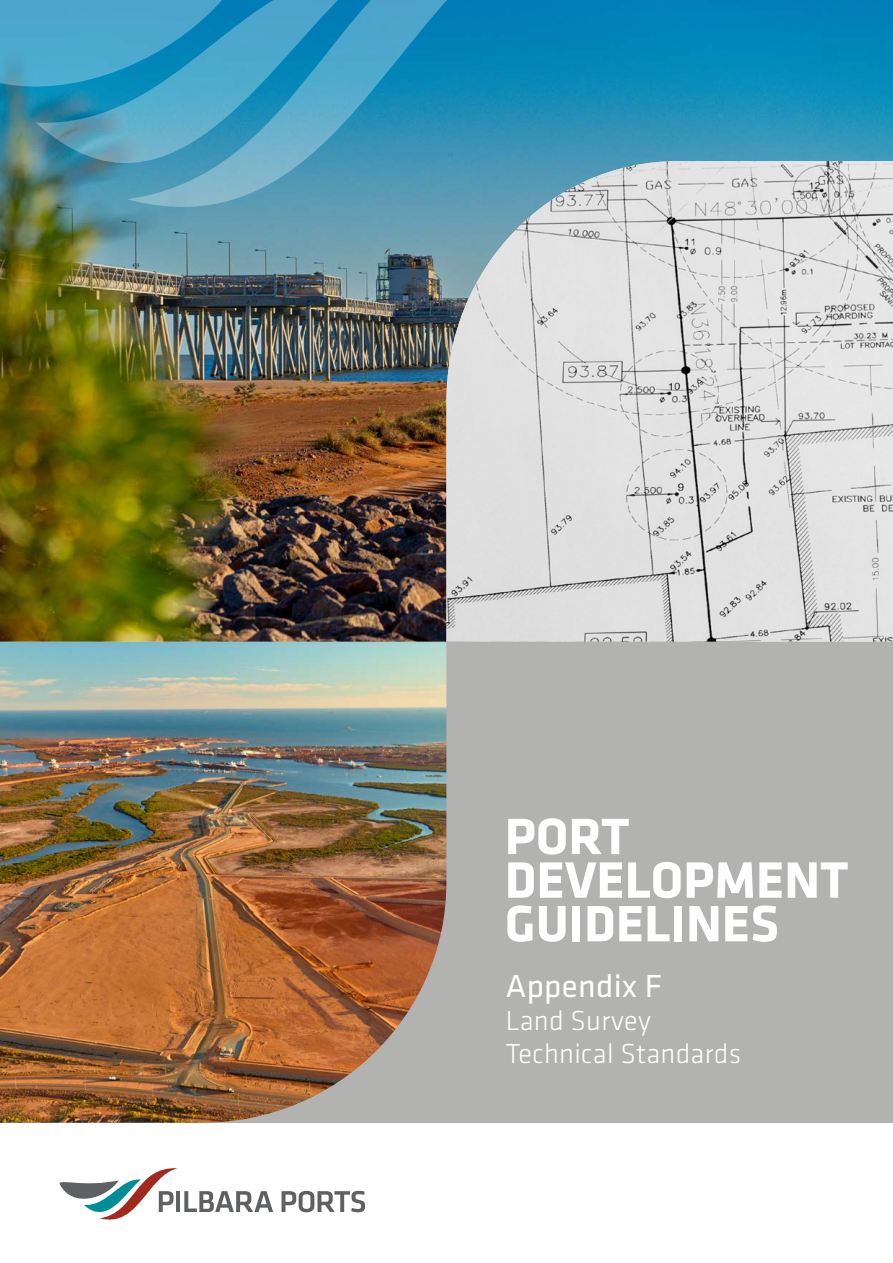
<style>
.page{position:relative;width:893px;height:1263px;background:#fff}
.page>*{position:absolute;margin:0;border:0;box-sizing:border-box;transform-origin:0 0}
.t1{font:700 53.1px/43.7px "Klavika Basic";color:#fff}
.t2{font:33px "Klavika Basic";letter-spacing:.01em;color:#fff}
.t3{font:300 28.5px/33px "Klavika Basic";letter-spacing:.01em;color:#fff}
</style>
<div class="page">
<div style="left:0;top:0;width:893px;height:1123px;background:#b2b2b1"></div>
<svg style="left:60px;top:1168px;width:118px;height:51px"></svg>
<hr style="left:176px;top:1191px;width:4px;height:21px;background:#5f6062">
<svg style="left:184px;top:1191px;width:89px;height:21px"></svg>
<svg style="left:282px;top:1191px;width:83px;height:21px"></svg>
<img style="left:0;top:0;width:893px;height:642px">
<img style="left:446px;top:161px;width:447px;height:481px">
<svg style="left:364px;top:0;width:211px;height:208px;background:#2a8fb8"></svg>
<svg style="left:36px;top:0;width:328px;height:208px;background:#4c9dbb"></svg>
<svg style="left:0;top:0;width:237px;height:145px;background:#409ec1"></svg>
<img style="left:0;top:642px;width:446px;height:481px">
<h1 class="t1" style="left:505px;top:812px;width:345px">PORT<br>DEVELOPMENT<br>GUIDELINES</h1>
<p class="t2" style="left:506px;top:964px;width:158px">Appendix F</p>
<p class="t3" style="left:506px;top:1003px;width:237px">Land Survey<br>Technical Standards</p>
</div>
